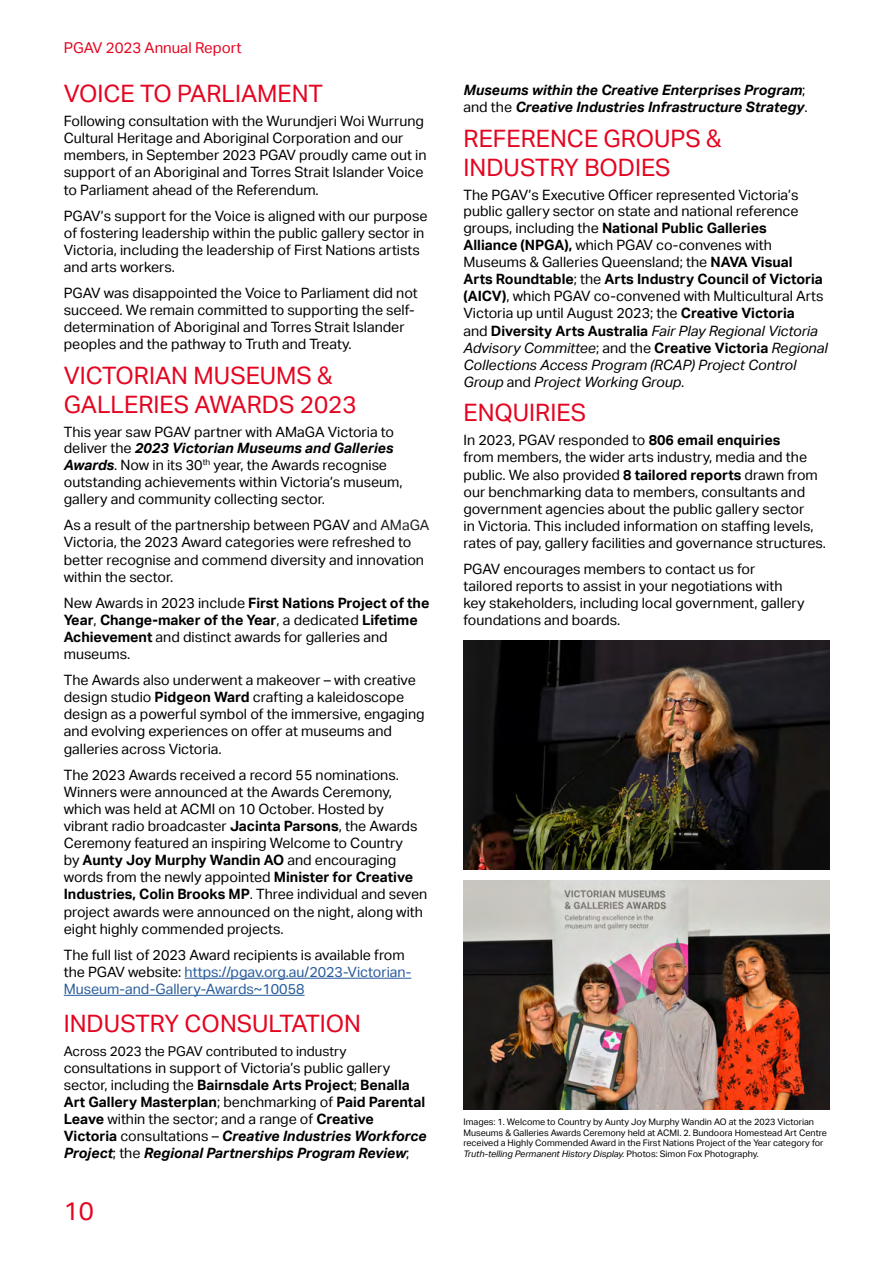
<style>
.page{position:relative;width:893px;height:1263px;background:#fff}
.page>*{position:absolute;margin:0;border:0;box-sizing:border-box;transform-origin:0 0}
.t1{font:25.5px "Aktiv Grotesk";color:#e40521}
.t2{font:24px/28.8px "Aktiv Grotesk";color:#e40521}
.t3{font:15px "Aktiv Grotesk";color:#e40521}
.t4{font:14.25px/17.1px "Aktiv Grotesk";color:#000}
.t5{font:14.25px/17.1px "Aktiv Grotesk";color:#275b9b}
.t6{font:italic 700 14.25px/17.1px "Aktiv Grotesk";color:#000}
.t7{font:13.5px "Aktiv Grotesk";color:#000}
.t8{font:9px/10.8px "Aktiv Grotesk";color:#000}
.s1{font-weight:700;font-style:italic}
.s2{color:#231f20}
.s3{font-weight:700}
.s4{color:#000}
.s5{font-weight:400;font-style:normal}
.s6{font-style:italic}
</style>
<div class="page">
<hr style="left:185px;top:978px;width:226px;height:1px;background:#275b9b">
<hr style="left:64px;top:995px;width:241px;height:1px;background:#275b9b">
<img style="left:463px;top:880px;width:366px;height:230px">
<img style="left:463px;top:640px;width:366px;height:230px">
<p class="t3" style="left:64px;top:39px;width:179px">PGAV 2023 Annual Report</p>
<h2 class="t2" style="left:64px;top:79px;width:261px">VOICE TO PARLIAMENT</h2>
<p class="t4" style="left:64px;top:113px;width:364px">Following consultation with the Wurundjeri Woi Wurrung Cultural Heritage and Aboriginal Corporation and our members, in September 2023 PGAV proudly came out in support of an Aboriginal and Torres Strait Islander Voice to Parliament ahead of the Referendum.</p>
<p class="t4" style="left:64px;top:207px;width:365px">PGAV’s support for the Voice is aligned with our purpose of fostering leadership within the public gallery sector in Victoria, including the leadership of First Nations artists and arts workers.</p>
<p class="t4" style="left:64px;top:285px;width:356px">PGAV was disappointed the Voice to Parliament did not succeed. We remain committed to supporting the self&shy;determination of Aboriginal and Torres Strait Islander peoples and the pathway to Truth and Treaty.</p>
<h2 class="t2" style="left:64px;top:361px;width:294px">VICTORIAN MUSEUMS &amp;<br>GALLERIES AWARDS 2023</h2>
<p class="t4" style="left:64px;top:423px;width:340px">This year saw PGAV partner with AMaGA Victoria to deliver the <span class="s1">2023 Victorian Museums and Galleries Awards</span>. Now in its 30<sup>th</sup> year, the Awards recognise outstanding achievements within Victoria’s museum, gallery and community collecting sector.</p>
<p class="t4" style="left:64px;top:517px;width:367px">As a result of the partnership between PGAV an<span class="s2">d AMaGA </span>Victoria, the 2023 Award categories were refreshed to better recognise and commend diversity and innovation within the sector.</p>
<p class="t4" style="left:64px;top:594px;width:367px">New Awards in 2023 include <span class="s3">First Nations Project of the Year</span>, <span class="s3">Change-maker of the Year</span>, a dedicated <span class="s3">Lifetime Achievement</span> and distinct awards for galleries and museums.</p>
<p class="t4" style="left:64px;top:672px;width:362px">The Awards also underwent a makeover – with creative design studio <span class="s3">Pidgeon Ward</span> crafting a kaleidoscope design as a powerful symbol of the immersive, engaging and evolving experiences on offer at museums and galleries across Victoria.</p>
<p class="t4" style="left:64px;top:766px;width:365px">The 2023 Awards received a record 55 nominations.<br>Winners were announced at the Awards Ceremony, which was held at ACMI on 10 October. Hosted by vibrant radio broadcaster <span class="s3">Jacinta Parsons</span>, the Awards Ceremony featured an inspiring Welcome to Country<br>by <span class="s3">Aunty Joy Murphy Wandin AO</span> and encouraging words from the newly appointed <span class="s3">Minister for Creative Industries, Colin Brooks MP</span>. Three individual and seven project awards were announced on the night, along with eight highly commended projects.</p>
<p class="t5" style="left:64px;top:946px;width:349px"><span class="s4">The full list of 2023 Award recipients is available from the PGAV website:</span> https://pgav.org.au/2023-Victorian-<br>Museum-and-Gallery-Awards~10058</p>
<h2 class="t2" style="left:64px;top:1009px;width:299px">INDUSTRY CONSULTATION</h2>
<p class="t7" style="left:64px;top:1043px;width:284px">Across 2023 the PGAV contributed to industry</p>
<p class="t4" style="left:64px;top:1059px;width:364px">consultations in support of Victoria’s public gallery sector, including the <span class="s3">Bairnsdale Arts Project</span>; <span class="s3">Benalla Art Gallery Masterplan</span>; benchmarking of <span class="s3">Paid Parental Leave</span> within the sector; and a range of <span class="s3">Creative Victoria</span> consultations – <span class="s1">Creative Industries Workforce Project</span>; the <span class="s1">Regional Partnerships Program Review</span>;</p>
<h1 class="t1" style="left:64px;top:1197px;width:32px">10</h1>
<p class="t6" style="left:463px;top:82px;width:346px">Museums within the Creative Enterprises Program<span class="s5">; and the</span> Creative Industries Infrastructure Strategy<span class="s5">.</span></p>
<h2 class="t2" style="left:463px;top:124px;width:260px">REFERENCE GROUPS &amp;<br>INDUSTRY BODIES</h2>
<p class="t4" style="left:463px;top:186px;width:366px">The PGAV’s Executive Officer represented Victoria’s public gallery sector on state and national reference groups, including the <span class="s3">National Public Galleries<br>Alliance (NPGA),</span> which PGAV co-convenes with Museums &amp; Galleries Queensland; the <span class="s3">NAVA Visual<br>Arts Roundtable</span>; the <span class="s3">Arts Industry Council of Victoria (AICV)</span>, which PGAV co-convened with Multicultural Arts Victoria up until August 2023; the <span class="s3">Creative Victoria<br></span>and <span class="s3">Diversity Arts Australia</span> <span class="s6">Fair Play Regional Victoria Advisory Committee</span>; and the <span class="s3">Creative Victoria</span> <span class="s6">Regional Collections Access Program (RCAP) Project Control Group</span> and <span class="s6">Project Working Group</span>.</p>
<h2 class="t2" style="left:463px;top:399px;width:124px">ENQUIRIES</h2>
<p class="t4" style="left:463px;top:432px;width:364px">In 2023, PGAV responded to <span class="s3">806 email enquiries<br></span>from members, the wider arts industry, media and the public. We also provided <span class="s3">8 tailored reports</span> drawn from our benchmarking data to members, consultants and government agencies about the public gallery sector<br>in Victoria. This included information on staffing levels, rates of pay, gallery facilities and governance structures.</p>
<p class="t4" style="left:463px;top:561px;width:343px">PGAV encourages members to contact us for tailored reports to assist in your negotiations with key stakeholders, including local government, gallery foundations and boards.</p>
<p class="t8" style="left:463px;top:1116px;width:365px">Images: 1. Welcome to Country by Aunty Joy Murphy Wandin AO at the 2023 Victorian Museums &amp; Galleries Awards Ceremony held at ACMI. 2. Bundoora Homestead Art Centre received a Highly Commended Award in the First Nations Project of the Year category for <span class="s6">Truth-telling Permanent History Display.</span> Photos: Simon Fox Photography.</p>
</div>
